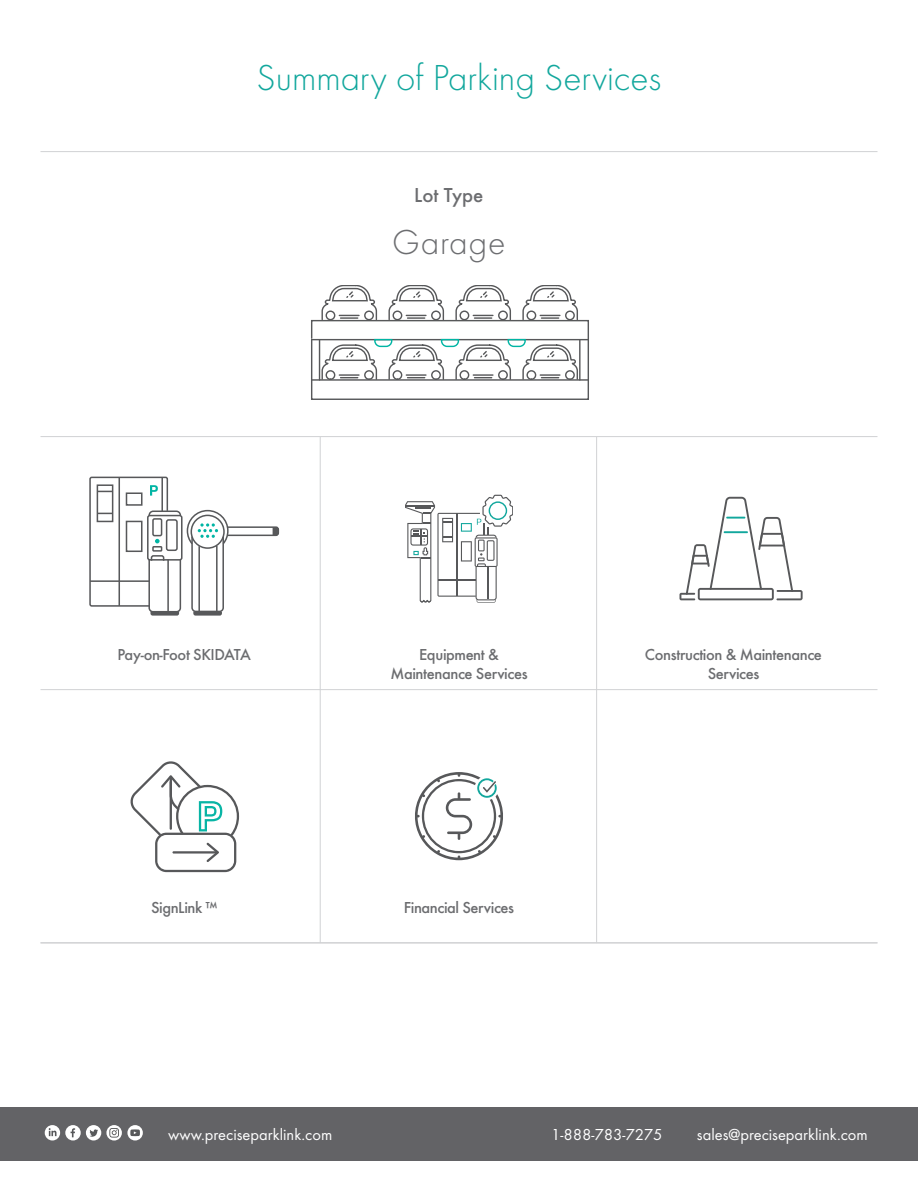
<style>
.page{position:relative;width:918px;height:1188px;background:#fff}
.page>*{position:absolute;margin:0;border:0;box-sizing:border-box;transform-origin:0 0}
.t1{font:300 37.5px "Futura T";color:#12a79d}
.t2{font:300 36px "Futura T";letter-spacing:.02em;color:#6c6d70}
.t3{font:500 21px "Futura T";color:#6c6d70}
.t4{font:500 16.5px/19.5px "Futura T";letter-spacing:-.025em;color:#6c6d70;text-align:center}
.t5{font:16.5px "Futura T";color:#fff}
</style>
<div class="page">
<hr style="left:320px;top:437px;width:1px;height:506px;background:#d1d2d4">
<hr style="left:596px;top:437px;width:1px;height:506px;background:#d1d2d4">
<hr style="left:40px;top:436px;width:838px;height:1px;background:#d1d2d4">
<hr style="left:40px;top:689px;width:838px;height:1px;background:#d1d2d4">
<hr style="left:40px;top:943px;width:838px;height:1px;background:#d1d2d4">
<hr style="left:40px;top:942px;width:838px;height:1px;background:#d1d2d4">
<hr style="left:40px;top:151px;width:838px;height:1px;background:#d1d2d4">
<div style="left:0;top:1107px;width:918px;height:54px;background:#636366"></div>
<svg style="left:45px;top:1125px;width:15px;height:16px"></svg>
<svg style="left:49px;top:1128px;width:8px;height:8px"></svg>
<svg style="left:65px;top:1125px;width:16px;height:16px"></svg>
<svg style="left:71px;top:1128px;width:4px;height:9px"></svg>
<svg style="left:127px;top:1125px;width:16px;height:16px"></svg>
<svg style="left:130px;top:1129px;width:10px;height:7px"></svg>
<svg style="left:86px;top:1125px;width:15px;height:16px"></svg>
<svg style="left:90px;top:1129px;width:8px;height:8px"></svg>
<svg style="left:106px;top:1125px;width:16px;height:16px"></svg>
<svg style="left:109px;top:1128px;width:10px;height:10px"></svg>
<svg style="left:680px;top:497px;width:123px;height:103px"></svg>
<svg style="left:405px;top:495px;width:108px;height:107px"></svg>
<svg style="left:130px;top:761px;width:109px;height:111px"></svg>
<svg style="left:415px;top:772px;width:88px;height:88px"></svg>
<svg style="left:311px;top:286px;width:278px;height:114px"></svg>
<svg style="left:89px;top:476px;width:190px;height:140px"></svg>
<p class="t1" style="left:257px;top:55px;width:406px">Summary of Parking Services</p>
<p class="t3" style="left:414px;top:183px;width:71px">Lot Type</p>
<p class="t2" style="left:392px;top:221px;width:115px">Garage</p>
<p class="t4" style="left:118px;top:644px;width:135px">Pay-on-Foot SKIDATA</p>
<p class="t4" style="left:151px;top:897px;width:68px">SignLink ™</p>
<p class="t4" style="left:419px;top:644px;width:81px">Equipment &amp;</p>
<p class="t4" style="left:390px;top:664px;width:139px">Maintenance Services</p>
<p class="t4" style="left:404px;top:897px;width:112px">Financial Services</p>
<p class="t4" style="left:645px;top:644px;width:179px">Construction &amp; Maintenance<br>Services</p>
<p class="t5" style="left:168px;top:1125px;width:166px">www.preciseparklink.com</p>
<p class="t5" style="left:551px;top:1125px;width:113px">1-888-783-7275</p>
<p class="t5" style="left:697px;top:1125px;width:172px">sales@preciseparklink.com</p>
</div>
